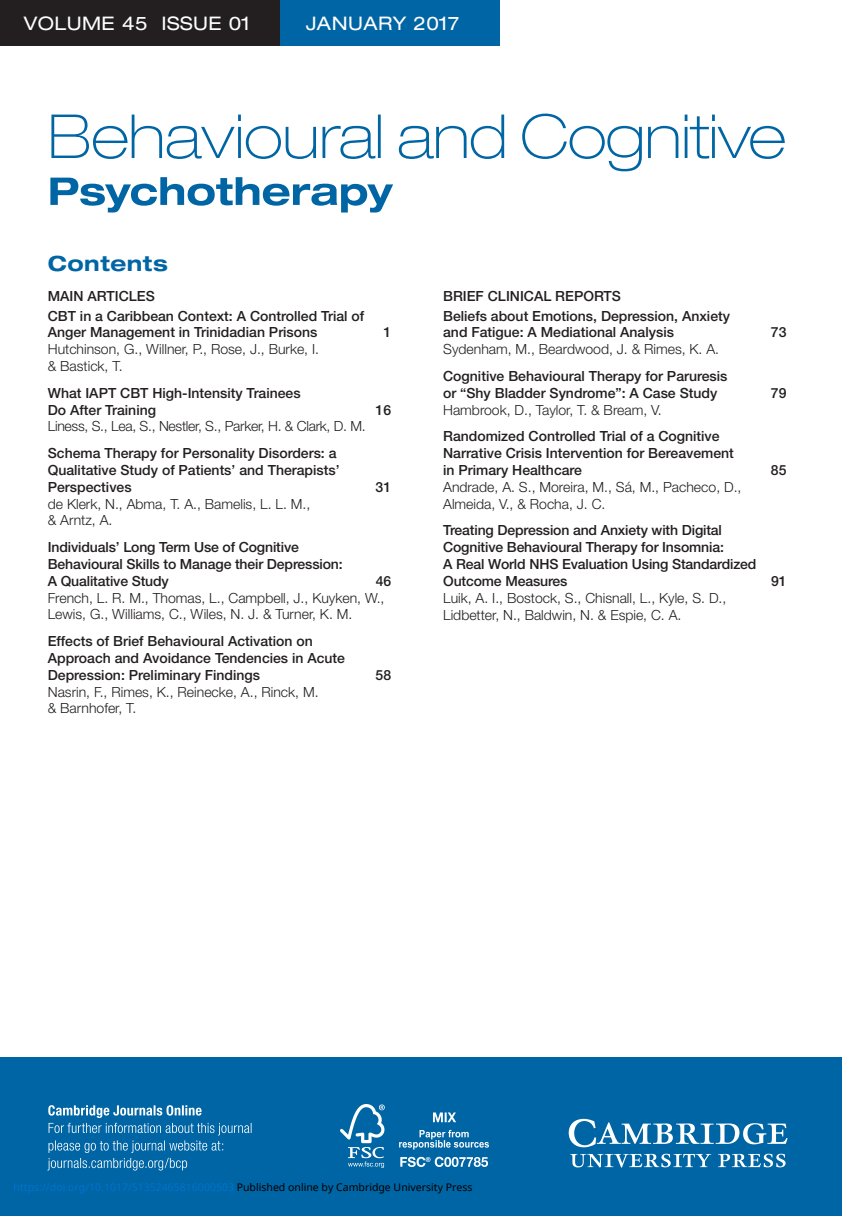
<style>
.page{position:relative;width:842px;height:1216px;background:#fff}
.page>*{position:absolute;margin:0;border:0;box-sizing:border-box;transform-origin:0 0}
.t1{font:700 expanded 21px "Helvetica Neue";letter-spacing:.025em;color:#0065a4}
.t2{font:expanded 18.72px "Helvetica Neue";letter-spacing:.025em;color:#fff}
.t3{font:500 14px/16.8px "Helvetica Neue";color:#231f20}
.t4{font:300 14px/16.8px "Helvetica Neue";color:#231f20}
.t5{font:300 14px "Helvetica Neue";letter-spacing:-.02em;color:#231f20}
.t6{font:10.5px "Noto Sans";color:#0172cf}
.s1{color:#000}
</style>
<div class="page">
<div style="left:0;top:1057px;width:841px;height:158px;background:#0065a4"></div>
<div style="left:0;top:0;width:280px;height:46px;background:#231f20"></div>
<div style="left:280px;top:0;width:220px;height:46px;background:#0065a4"></div>
<svg style="left:50px;top:177px;width:343px;height:35px"></svg>
<svg style="left:51px;top:114px;width:733px;height:57px"></svg>
<svg style="left:568px;top:1118px;width:219px;height:28px"></svg>
<svg style="left:570px;top:1153px;width:140px;height:14px"></svg>
<svg style="left:718px;top:1153px;width:67px;height:13px"></svg>
<svg style="left:47px;top:1105px;width:204px;height:65px"></svg>
<img style="left:340px;top:1104px;width:148px;height:63px">
<h2 class="t2" style="left:24px;top:17px;width:228px">VOLUME 45 ISSUE 01</h2>
<h2 class="t2" style="left:305px;top:17px;width:155px">JANUARY 2017</h2>
<h1 class="t1" style="left:48px;top:255px;width:121px">Contents</h1>
<p class="t3" style="left:48px;top:288px;width:318px;line-height:19.2px">MAIN ARTICLES<br>CBT in a Caribbean Context: A Controlled Trial of</p>
<p class="t3" style="left:48px;top:325px;width:271px">Anger Management in Trinidadian Prisons</p>
<p class="t3" style="left:383px;top:325px;width:9px">1</p>
<p class="t4" style="left:48px;top:342px;width:273px">Hutchinson, G., Willner, P., Rose, J., Burke, I. &amp; Bastick, T.</p>
<p class="t3" style="left:48px;top:385px;width:254px">What IAPT CBT High-Intensity Trainees<br>Do After Training</p>
<p class="t3" style="left:375px;top:402px;width:17px">16</p>
<p class="t5" style="left:48px;top:421px;width:319px">Liness, S., Lea, S., Nestler, S., Parker, H. &amp; Clark, D. M.</p>
<p class="t3" style="left:48px;top:446px;width:293px">Schema Therapy for Personality Disorders: a<br>Qualitative Study of Patients’ and Therapists’<br>Perspectives</p>
<p class="t3" style="left:375px;top:479px;width:17px">31</p>
<p class="t4" style="left:48px;top:496px;width:264px">de Klerk, N., Abma, T. A., Bamelis, L. L. M., &amp; Arntz, A.</p>
<p class="t3" style="left:48px;top:540px;width:296px">Individuals’ Long Term Use of Cognitive<br>Behavioural Skills to Manage their Depression:<br>A Qualitative Study</p>
<p class="t3" style="left:375px;top:573px;width:17px">46</p>
<p class="t4" style="left:48px;top:590px;width:338px">French, L. R. M., Thomas, L., Campbell, J., Kuyken, W.,<br>Lewis, G., Williams, C., Wiles, N. J. &amp; Turner, K. M.</p>
<p class="t3" style="left:48px;top:634px;width:299px">Effects of Brief Behavioural Activation on<br>Approach and Avoidance Tendencies in Acute<br>Depression: Preliminary Findings</p>
<p class="t3" style="left:375px;top:667px;width:17px">58</p>
<p class="t4" style="left:48px;top:684px;width:272px">Nasrin, F., Rimes, K., Reinecke, A., Rinck, M. &amp; Barnhofer, T.</p>
<p class="t3" style="left:443px;top:288px;width:288px;line-height:19.2px">BRIEF CLINICAL REPORTS<br>Beliefs about Emotions, Depression, Anxiety</p>
<p class="t3" style="left:443px;top:325px;width:232px">and Fatigue: A Mediational Analysis</p>
<p class="t3" style="left:770px;top:325px;width:17px">73</p>
<p class="t4" style="left:443px;top:342px;width:277px">Sydenham, M., Beardwood, J. &amp; Rimes, K. A.</p>
<p class="t3" style="left:443px;top:369px;width:286px">Cognitive Behavioural Therapy for Paruresis or “Shy Bladder Syndrome”: A Case Study</p>
<p class="t3" style="left:770px;top:385px;width:17px">79</p>
<p class="t4" style="left:443px;top:402px;width:220px">Hambrook, D., Taylor, T. &amp; Bream, V.</p>
<p class="t3" style="left:443px;top:429px;width:292px">Randomized Controlled Trial of a Cognitive<br>Narrative Crisis Intervention for Bereavement in Primary Healthcare</p>
<p class="t4" style="left:443px;top:479px;width:300px">Andrade, A. S., Moreira, M., Sá, M., Pacheco, D.,<br>Almeida, V., &amp; Rocha, J. C.</p>
<p class="t3" style="left:443px;top:523px;width:314px">Treating Depression and Anxiety with Digital Cognitive Behavioural Therapy for Insomnia:<br>A Real World NHS Evaluation Using Standardized Outcome Measures</p>
<p class="t4" style="left:443px;top:590px;width:284px">Luik, A. I., Bostock, S., Chisnall, L., Kyle, S. D.,<br>Lidbetter, N., Baldwin, N. &amp; Espie, C. A.</p>
<p class="t3" style="left:770px;top:462px;width:17px">85</p>
<p class="t3" style="left:770px;top:573px;width:17px">91</p>
<p class="t6" style="left:14px;top:1179px;width:460px">https://doi.org/10.1017/S1352465816000503 <span class="s1">Published online by Cambridge University Press</span></p>
</div>
